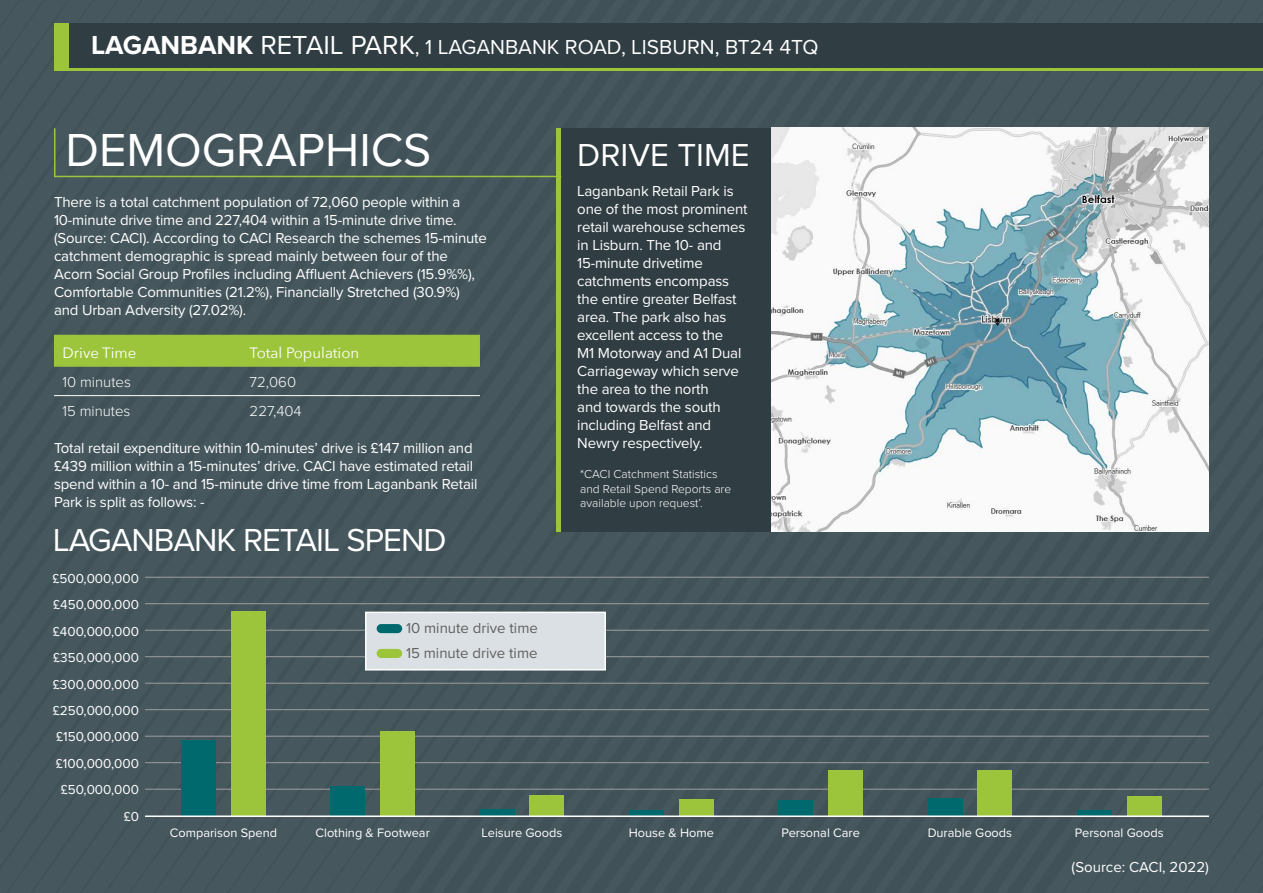
<style>
.page{position:relative;width:1263px;height:893px;background:#46575e}
.page>*{position:absolute;margin:0;border:0;box-sizing:border-box;transform-origin:0 0}
.t1{font:48px "Proxima Nova";color:#fff}
.t2{font:33px "Proxima Nova";letter-spacing:-.03em;color:#fff}
.t3{font:33px "Proxima Nova";color:#fff}
.t4{font:21px "Proxima Nova";color:#fff}
.t5{font:15px/18px "Proxima Nova";letter-spacing:-.01em;color:#fff}
.t6{font:15px/24.9px "Proxima Nova";color:#616160}
.t7{font:300 15px "Proxima Nova";color:#fff}
.t8{font:15px "Avenir Next";color:#fff}
.t9{font:13.5px/26.4px "Proxima Nova";color:#fff;text-align:justify}
.t10{font:12.75px "Proxima Nova";color:#fff}
.t11{font:300 12px/14.4px "Proxima Nova";color:#fff}
.s1{font-weight:700;font-size:27px}
.s2{font-size:27px}
</style>
<div class="page">
<hr style="left:54px;top:68px;width:1209px;height:3px;background:#9dc53c">
<div style="left:68px;top:23px;width:1195px;height:45px;background:#303d43"></div>
<div style="left:54px;top:23px;width:14px;height:48px;background:#9dc53c"></div>
<div style="left:561px;top:128px;width:486px;height:403px;background:#303d43"></div>
<hr style="left:54px;top:176px;width:507px;height:1px;background:#9dc53c">
<hr style="left:54px;top:128px;width:2px;height:49px;background:#9dc53c">
<div style="left:556px;top:128px;width:5px;height:403px;background:#9dc53c"></div>
<hr style="left:145px;top:789px;width:1064px;height:1px;background:#9e9e9e">
<hr style="left:145px;top:762px;width:1064px;height:1px;background:#9e9e9e">
<hr style="left:145px;top:709px;width:1064px;height:1px;background:#9e9e9e">
<hr style="left:145px;top:736px;width:1064px;height:1px;background:#9e9e9e">
<hr style="left:145px;top:683px;width:1064px;height:1px;background:#9e9e9e">
<hr style="left:145px;top:656px;width:1064px;height:1px;background:#9e9e9e">
<hr style="left:145px;top:630px;width:1064px;height:1px;background:#9e9e9e">
<hr style="left:145px;top:577px;width:1064px;height:1px;background:#9e9e9e">
<hr style="left:145px;top:603px;width:1064px;height:1px;background:#9e9e9e">
<div style="left:181px;top:740px;width:35px;height:76px;background:#00696e"></div>
<div style="left:231px;top:612px;width:34px;height:204px;background:#9dc53c"></div>
<div style="left:380px;top:731px;width:35px;height:85px;background:#9dc53c"></div>
<div style="left:530px;top:795px;width:34px;height:21px;background:#9dc53c"></div>
<div style="left:679px;top:799px;width:34px;height:17px;background:#9dc53c"></div>
<div style="left:828px;top:770px;width:35px;height:46px;background:#9dc53c"></div>
<div style="left:978px;top:770px;width:34px;height:46px;background:#9dc53c"></div>
<div style="left:1127px;top:796px;width:34px;height:20px;background:#9dc53c"></div>
<div style="left:331px;top:786px;width:34px;height:30px;background:#00696e"></div>
<div style="left:480px;top:809px;width:34px;height:7px;background:#00696e"></div>
<div style="left:629px;top:810px;width:35px;height:6px;background:#00696e"></div>
<div style="left:778px;top:801px;width:35px;height:15px;background:#00696e"></div>
<div style="left:928px;top:798px;width:34px;height:18px;background:#00696e"></div>
<div style="left:1077px;top:810px;width:34px;height:6px;background:#00696e"></div>
<hr style="left:145px;top:815px;width:1064px;height:2px;background:#fff">
<div style="left:365px;top:612px;width:241px;height:58px;background:#dae0e3;border:2px solid #fff"></div>
<div style="left:377px;top:624px;width:25px;height:9px;background:#00696e;border-radius:5px"></div>
<div style="left:377px;top:649px;width:25px;height:9px;background:#9dc53c;border-radius:5px"></div>
<div style="left:54px;top:335px;width:426px;height:32px;background:#9dc53c"></div>
<hr style="left:54px;top:395px;width:187px;height:1px;background:#fff">
<hr style="left:241px;top:395px;width:239px;height:1px;background:#fff">
<img style="left:772px;top:128px;width:437px;height:403px">
<h3 class="t4" style="left:91px;top:34px;width:729px"><span class="s1">LAGANBANK</span> <span class="s2">RETAIL PARK</span>, 1 LAGANBANK ROAD, LISBURN, BT24 4TQ</h3>
<h1 class="t1" style="left:65px;top:122px;width:367px">DEMOGRAPHICS</h1>
<h2 class="t3" style="left:577px;top:135px;width:174px">DRIVE TIME</h2>
<p class="t5" style="left:54px;top:194px;width:434px">There is a total catchment population of 72,060 people within a 10-minute drive time and 227,404 within a 15-minute drive time. (Source: CACI). According to CACI Research the schemes 15-minute catchment demographic is spread mainly between four of the Acorn Social Group Profiles including Affluent Achievers (15.9%%), Comfortable Communities (21.2%), Financially Stretched (30.9%) and Urban Adversity (27.02%).</p>
<p class="t8" style="left:63px;top:340px;width:75px">Drive Time</p>
<p class="t8" style="left:250px;top:340px;width:111px">Total Population</p>
<p class="t7" style="left:63px;top:373px;width:70px">10 minutes</p>
<p class="t7" style="left:250px;top:373px;width:48px">72,060</p>
<p class="t7" style="left:63px;top:402px;width:69px">15 minutes</p>
<p class="t7" style="left:250px;top:402px;width:54px">227,404</p>
<p class="t5" style="left:54px;top:439px;width:425px">Total retail expenditure within 10-minutes’ drive is £147 million and £439 million within a 15-minutes’ drive. CACI have estimated retail spend within a 10- and 15-minute drive time from Laganbank Retail Park is split as follows: -</p>
<h2 class="t2" style="left:53px;top:520px;width:395px">LAGANBANK RETAIL SPEND</h2>
<p class="t9" style="left:53px;top:565px;width:88px">£500,000,000 £450,000,000 £400,000,000 £350,000,000 £300,000,000 £250,000,000</p>
<p class="t9" style="left:56px;top:724px;width:84px">£150,000,000</p>
<p class="t9" style="left:56px;top:750px;width:85px">£100,000,000</p>
<p class="t9" style="left:61px;top:777px;width:80px">£50,000,000</p>
<p class="t9" style="left:124px;top:803px;width:17px">£0</p>
<p class="t6" style="left:406px;top:616px;width:133px">10 minute drive time<br>15 minute drive time</p>
<p class="t5" style="left:577px;top:182px;width:172px">Laganbank Retail Park is one of the most prominent retail warehouse schemes in Lisburn. The 10- and<br>15-minute drivetime catchments encompass the entire greater Belfast area. The park also has excellent access to the<br>M1 Motorway and A1 Dual<br>Carriageway which serve the area to the north<br>and towards the south including Belfast and<br>Newry respectively.</p>
<p class="t11" style="left:580px;top:467px;width:152px">*CACI Catchment Statistics and Retail Spend Reports are available upon request’.</p>
<p class="t10" style="left:170px;top:825px;width:109px">Comparison Spend</p>
<p class="t10" style="left:316px;top:825px;width:116px">Clothing &amp; Footwear</p>
<p class="t10" style="left:629px;top:825px;width:87px">House &amp; Home</p>
<p class="t10" style="left:928px;top:825px;width:86px">Durable Goods</p>
<p class="t10" style="left:482px;top:825px;width:82px">Leisure Goods</p>
<p class="t10" style="left:781px;top:825px;width:80px">Personal Care</p>
<p class="t10" style="left:1075px;top:825px;width:90px">Personal Goods</p>
<p class="t5" style="left:1072px;top:858px;width:139px">(Source: CACI, 2022)</p>
</div>
